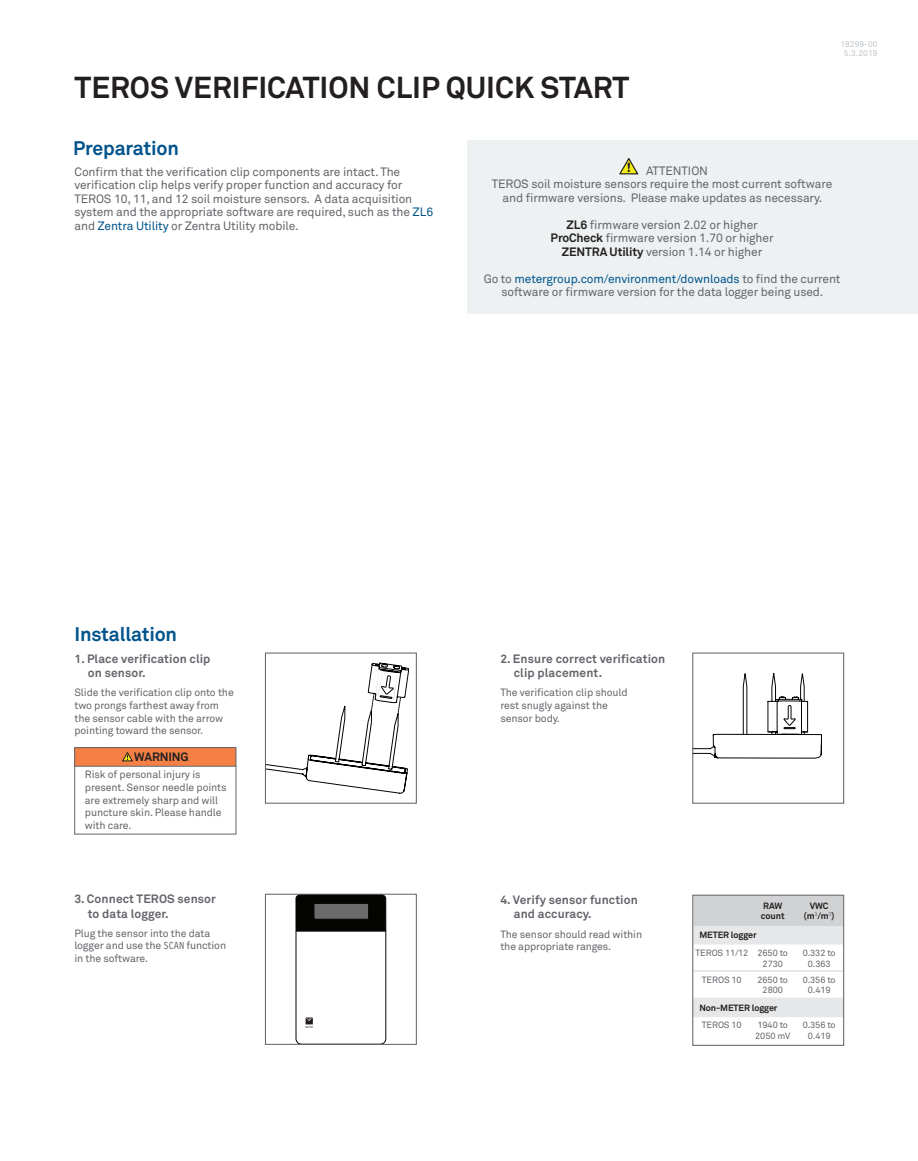
<style>
.page{position:relative;width:918px;height:1161px;background:#fff}
.page>*{position:absolute;margin:0;border:0;box-sizing:border-box;transform-origin:0 0}
.QS_Second_Page_Title{font:700 30px "Akkurat Pro";color:#231f20}
.QS_First_Level_Blue{font:700 19.5px "Akkurat Pro";letter-spacing:-.01em;color:#00548b}
.QS_Body_Text_Centere{font:12px/13.5px "Akkurat Pro";letter-spacing:-.01em;color:#63656a;text-align:center}
.QS_Body_Text{font:12px/13.5px "Akkurat Pro";letter-spacing:-.01em;color:#63656a}
.QS_Numbered_Steps_Ti{font:700 12px/14.4px "Akkurat Pro";letter-spacing:.01em;color:#63656a}
.QS_Warning_Note_Head{font:700 12px "Akkurat Pro";letter-spacing:-.01em;color:#231f20}
.QS_Numbered_Steps_Te{font:10.5px/12.6px "Akkurat Pro";letter-spacing:-.01em;color:#63656a}
.QS_Table_Body_Text{font:10.5px/12.6px "Akkurat Pro";letter-spacing:-.01em;color:#63656a}
.QS_Table_Text_Center{font:9px/10.5px "Akkurat Pro";letter-spacing:-.01em;color:#63656a;text-align:center}
.QS_Table_Text_Center-2{font:700 9px/10.5px "Akkurat Pro";letter-spacing:-.01em;color:#231f20}
.QS_Product_Number{font:8.25px "Akkurat Pro";letter-spacing:.01em;color:#c0c5ca}
.s1{color:#00548b}
.s2{font-weight:700;color:#231f20}
.s3{font-family:"Lettr Goth 12 BT"}
</style>
<div class="page">
<div style="left:74px;top:747px;width:162px;height:19px;background:#f48045"></div>
<svg style="left:267px;top:663px;width:142px;height:130px"></svg>
<div style="left:265px;top:653px;width:152px;height:151px;border:1px solid #63656a"></div>
<svg style="left:296px;top:896px;width:90px;height:147px"></svg>
<div style="left:265px;top:894px;width:152px;height:151px;border:1px solid #63656a"></div>
<svg style="left:694px;top:673px;width:128px;height:85px"></svg>
<div style="left:692px;top:653px;width:152px;height:151px;border:1px solid #63656a"></div>
<svg style="left:122px;top:752px;width:11px;height:9px"></svg>
<div style="left:468px;top:140px;width:450px;height:174px;background:#edf1f2"></div>
<svg style="left:619px;top:158px;width:19px;height:16px"></svg>
<svg style="left:694px;top:897px;width:148px;height:119px"></svg>
<hr style="left:693px;top:1016px;width:57px;height:1px;background:#e6e7e9">
<hr style="left:750px;top:1016px;width:45px;height:1px;background:#e6e7e9">
<hr style="left:795px;top:1016px;width:49px;height:1px;background:#e6e7e9">
<hr style="left:693px;top:971px;width:57px;height:1px;background:#d1d2d4">
<hr style="left:750px;top:971px;width:45px;height:1px;background:#d1d2d4">
<hr style="left:795px;top:971px;width:48px;height:1px;background:#d1d2d4">
<div style="left:692px;top:895px;width:152px;height:151px;border:1px solid #63656a"></div>
<div style="left:75px;top:747px;width:161px;height:87px;border:1px solid #63656a"></div>
<hr style="left:74px;top:766px;width:162px;height:1px;background:#63656a">
<p class="QS_Second_Page_Title" style="left:75px;top:69px;width:556px">TEROS VERIFICATION CLIP QUICK START</p>
<p class="QS_Product_Number" style="left:840px;top:40px;width:39px">18299-00</p>
<p class="QS_Product_Number" style="left:844px;top:49px;width:35px">5.3.2019</p>
<p class="QS_First_Level_Blue" style="left:73px;top:137px;width:107px">Preparation</p>
<p class="QS_Body_Text" style="left:75px;top:165px;width:360px">Confirm that the verification clip components are intact. The verification clip helps verify proper function and accuracy for TEROS 10, 11, and 12 soil moisture sensors. A data acquisition system and the appropriate software are required, such as the <span class="s1">ZL6 </span>and <span class="s1">Zentra Utility</span> or Zentra Utility mobile.</p>
<p class="QS_Body_Text_Centere" style="left:646px;top:164px;width:63px">ATTENTION</p>
<p class="QS_Body_Text_Centere" style="left:492px;top:177px;width:342px">TEROS soil moisture sensors require the most current software and firmware versions. Please make updates as necessary.</p>
<p class="QS_Body_Text_Centere" style="left:566px;top:218px;width:193px"><span class="s2">ZL6</span> firmware version 2.02 or higher</p>
<p class="QS_Body_Text_Centere" style="left:551px;top:231px;width:224px"><span class="s2">ProCheck</span> firmware version 1.70 or higher</p>
<p class="QS_Body_Text_Centere" style="left:562px;top:245px;width:202px"><span class="s2">ZENTRA Utility</span> version 1.14 or higher</p>
<p class="QS_Body_Text_Centere" style="left:484px;top:272px;width:358px">Go to <span class="s1">metergroup.com/environment/downloads</span> to find the current software or firmware version for the data logger being used.</p>
<p class="QS_First_Level_Blue" style="left:75px;top:622px;width:104px">Installation</p>
<p class="QS_Numbered_Steps_Ti" style="left:88px;top:651px;width:124px;text-indent:-14px">1. Place verification clip on sensor.</p>
<p class="QS_Numbered_Steps_Te" style="left:74px;top:687px;width:161px">Slide the verification clip onto the two prongs farthest away from the sensor cable with the arrow pointing toward the sensor.</p>
<p class="QS_Warning_Note_Head" style="left:134px;top:750px;width:56px">WARNING</p>
<p class="QS_Table_Body_Text" style="left:85px;top:768px;width:143px">Risk of personal injury is present. Sensor needle points are extremely sharp and will puncture skin. Please handle with care.</p>
<p class="QS_Numbered_Steps_Ti" style="left:88px;top:892px;width:130px;text-indent:-14px">3. Connect TEROS sensor to data logger.</p>
<p class="QS_Numbered_Steps_Te" style="left:74px;top:927px;width:153px">Plug the sensor into the data logger and use the <span class="s3">SCAN</span> function in the software.</p>
<p class="QS_Numbered_Steps_Ti" style="left:514px;top:651px;width:153px;text-indent:-14px">2. Ensure correct verification clip placement.</p>
<p class="QS_Numbered_Steps_Te" style="left:500px;top:687px;width:129px">The verification clip should rest snugly against the sensor body.</p>
<p class="QS_Numbered_Steps_Ti" style="left:514px;top:893px;width:126px;text-indent:-14px">4. Verify sensor function and accuracy.</p>
<p class="QS_Numbered_Steps_Te" style="left:500px;top:928px;width:143px">The sensor should read within the appropriate ranges.</p>
<p class="QS_Table_Text_Center-2" style="left:761px;top:900px;width:25px">RAW count</p>
<p class="QS_Table_Text_Center-2" style="left:804px;top:900px;width:32px;text-align:center">VWC (m<sup>3</sup>/m<sup>3</sup>)</p>
<p class="QS_Table_Text_Center-2" style="left:699px;top:930px;width:59px">METER logger</p>
<p class="QS_Table_Text_Center" style="left:696px;top:948px;width:54px">TEROS 11/12</p>
<p class="QS_Table_Text_Center" style="left:758px;top:948px;width:32px">2650 to<br>2730</p>
<p class="QS_Table_Text_Center" style="left:803px;top:948px;width:35px">0.332 to<br>0.363</p>
<p class="QS_Table_Text_Center" style="left:702px;top:974px;width:41px">TEROS 10</p>
<p class="QS_Table_Text_Center" style="left:758px;top:974px;width:32px">2650 to<br>2800</p>
<p class="QS_Table_Text_Center" style="left:803px;top:974px;width:35px">0.356 to<br>0.419</p>
<p class="QS_Table_Text_Center-2" style="left:699px;top:1002px;width:80px">Non-METER logger</p>
<p class="QS_Table_Text_Center" style="left:702px;top:1020px;width:41px">TEROS 10</p>
<p class="QS_Table_Text_Center" style="left:755px;top:1020px;width:37px;text-align:left">1940 to<br>2050 mV</p>
<p class="QS_Table_Text_Center" style="left:803px;top:1020px;width:35px">0.356 to<br>0.419</p>
</div>
